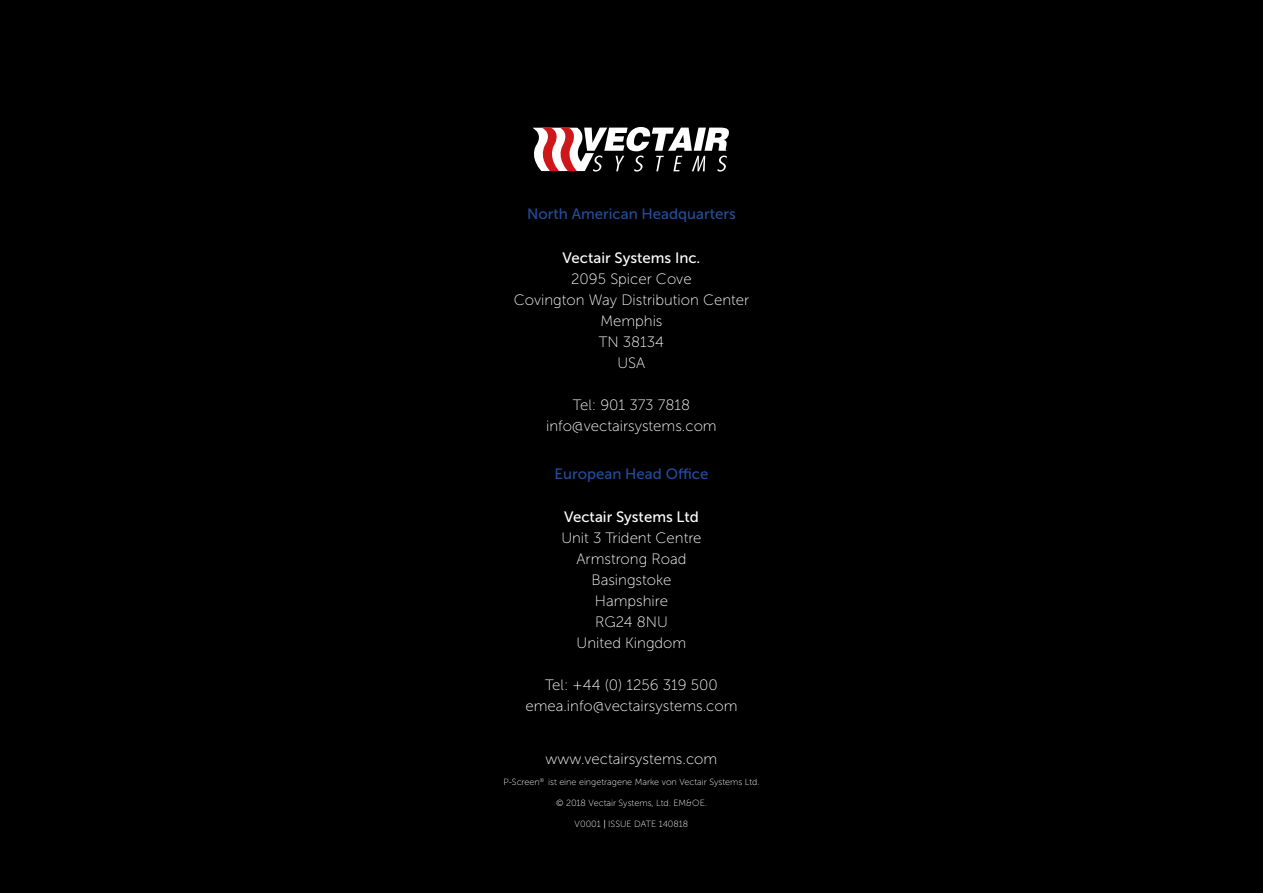
<style>
.page{position:relative;width:1263px;height:893px;background:#000}
.page>*{position:absolute;margin:0;border:0;box-sizing:border-box;transform-origin:0 0}
.t1{font:15px/21px "Museo Sans 100";color:#fff;text-align:center}
.t2{font:15px "Museo Sans 500";color:#244e9d}
.t3{font:15px "Museo Sans 500";color:#fff}
.t4{font:9px "Museo Sans 100";color:#fff}
.s1{font-family:"Museo Sans 300"}
</style>
<div class="page">
<svg style="left:533px;top:127px;width:196px;height:45px"></svg>
<p class="t2" style="left:527px;top:206px;width:210px">North American Headquarters</p>
<p class="t3" style="left:562px;top:249px;width:139px">Vectair Systems Inc.</p>
<p class="t1" style="left:514px;top:268px;width:237px">2095 Spicer Cove<br>Covington Way Distribution Center<br>Memphis<br>TN 38134<br>USA</p>
<p class="t1" style="left:546px;top:394px;width:172px">Tel: 901 373 7818 info@vectairsystems.com</p>
<p class="t2" style="left:555px;top:465px;width:155px">European Head Office</p>
<p class="t3" style="left:564px;top:509px;width:136px">Vectair Systems Ltd</p>
<p class="t1" style="left:561px;top:528px;width:142px">Unit 3 Trident Centre<br>Armstrong Road<br>Basingstoke<br>Hampshire<br>RG24 8NU<br>United Kingdom</p>
<p class="t1" style="left:525px;top:675px;width:214px">Tel: +44 (0) 1256 319 500 emea.info@vectairsystems.com</p>
<p class="t1" style="left:546px;top:749px;width:173px">www.vectairsystems.com</p>
<p class="t4" style="left:503px;top:777px;width:258px">P-Screen<sup>®</sup> ist eine eingetragene Marke von Vectair Systems Ltd.</p>
<p class="t4" style="left:556px;top:798px;width:152px">© 2018 Vectair Systems, Ltd. EM&amp;OE.</p>
<p class="t4" style="left:575px;top:819px;width:115px">V0001 <span class="s1">|</span> ISSUE DATE 140818</p>
</div>
